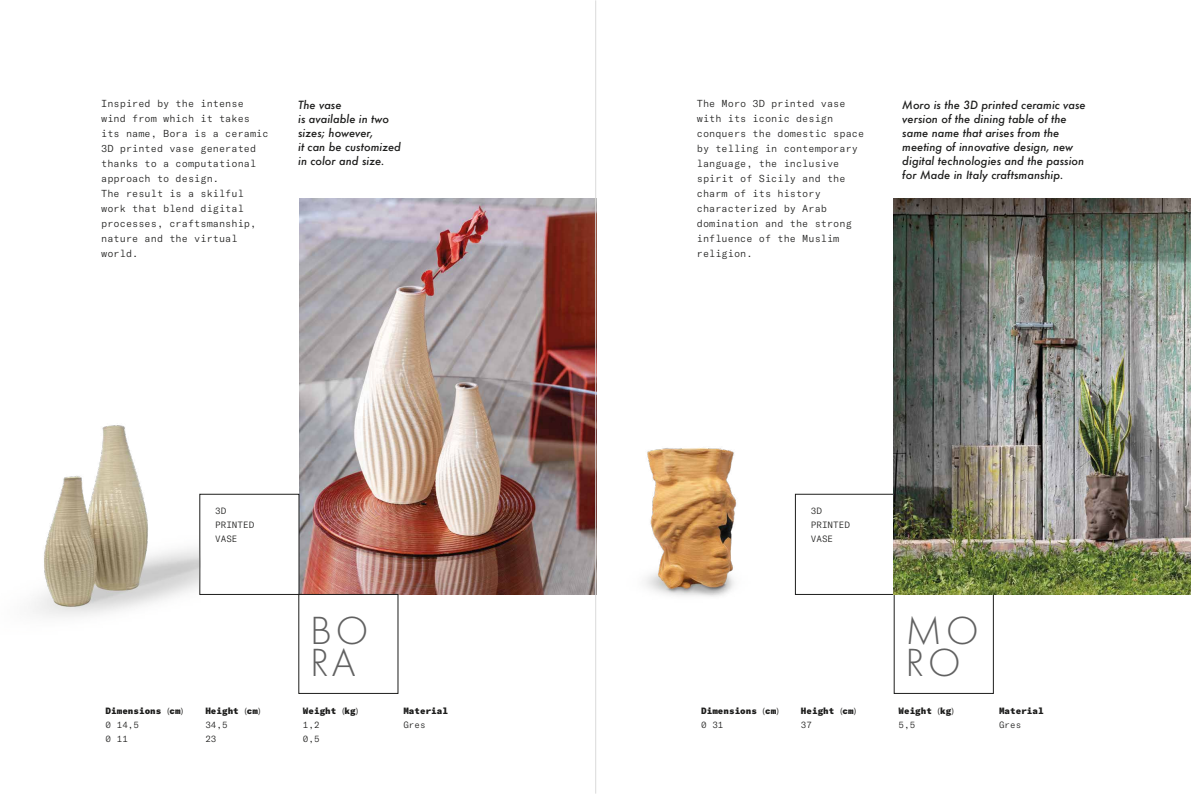
<style>
.page{position:relative;width:1191px;height:794px;background:#fff}
.page>*{position:absolute;margin:0;border:0;box-sizing:border-box;transform-origin:0 0}
.t1{font:300 40.8px/32px "Futura PT";letter-spacing:.095em;color:#616161}
.t2{font:italic 500 11px/14px "Futura";color:#1d1d1c}
.t3{font:300 10px/15px "GT America Mono Trial";color:#1d1d1c}
.t4{font:900 9px/14px "GT America Mono Trial";color:#1d1d1c}
.t5{font:300 9px/14px "GT America Mono Trial";color:#1d1d1c}
.s1{font-family:"Myriad Pro";font-weight:400}
.s2{font-weight:300}
</style>
<div class="page">
<div style="left:795px;top:494px;width:100px;height:100px;border:1px solid #1d1d1c"></div>
<img style="left:645px;top:448px;width:92px;height:149px">
<img style="left:893px;top:198px;width:298px;height:396px">
<img style="left:299px;top:198px;width:296px;height:396px">
<img style="left:33px;top:425px;width:167px;height:192px">
<hr style="left:595px;top:0;width:1px;height:793px;background:#dadada">
<p class="t3" style="left:101px;top:97px;width:169px">Inspired by the intense wind from which it takes its name, Bora is a ceramic<br>3D printed vase generated thanks to a computational approach to design.<br>The result is a skilful work that blend digital processes, craftsmanship, nature and the virtual world.</p>
<p class="t2" style="left:298px;top:97px;width:104px">The vase<br>is available in two sizes; however,<br>it can be customized in color and size.</p>
<p class="t3" style="left:697px;top:97px;width:169px">The Moro 3D printed vase with its iconic design conquers the domestic space by telling in contemporary language, the inclusive spirit of Sicily and the charm of its history characterized by Arab domination and the strong influence of the Muslim religion.</p>
<p class="t2" style="left:902px;top:97px;width:185px">Moro is the 3D printed ceramic vase version of the dining table of the same name that arises from the meeting of innovative design, new digital technologies and the passion for Made in Italy craftsmanship.</p>
<p class="t5" style="left:215px;top:505px;width:41px">3D<br>PRINTED<br>VASE</p>
<p class="t5" style="left:811px;top:505px;width:41px">3D<br>PRINTED<br>VASE</p>
<h1 class="t1" style="left:310px;top:614px;width:60px">BO<br>RA</h1>
<h1 class="t1" style="left:905px;top:614px;width:75px">MO<br>RO</h1>
<p class="t4" style="left:106px;top:705px;width:79px">Dimensions <span class="s1">(</span>cm<span class="s1">)<br></span><span class="s2">0 14,5<br>0 11</span></p>
<p class="t4" style="left:205px;top:705px;width:57px">Height <span class="s1">(</span>cm<span class="s1">)<br></span><span class="s2">34,5<br>23</span></p>
<p class="t4" style="left:303px;top:705px;width:57px">Weight <span class="s1">(</span>kg<span class="s1">)<br></span><span class="s2">1,2<br>0,5</span></p>
<p class="t4" style="left:403px;top:705px;width:46px">Material</p>
<p class="t5" style="left:403px;top:719px;width:24px">Gres</p>
<p class="t4" style="left:701px;top:705px;width:79px">Dimensions <span class="s1">(</span>cm<span class="s1">)<br></span><span class="s2">0 31</span></p>
<p class="t4" style="left:801px;top:705px;width:57px">Height <span class="s1">(</span>cm<span class="s1">)<br></span><span class="s2">37</span></p>
<p class="t4" style="left:898px;top:705px;width:57px">Weight <span class="s1">(</span>kg<span class="s1">)<br></span><span class="s2">5,5</span></p>
<p class="t4" style="left:999px;top:705px;width:46px">Material</p>
<p class="t5" style="left:999px;top:719px;width:24px">Gres</p>
</div>
